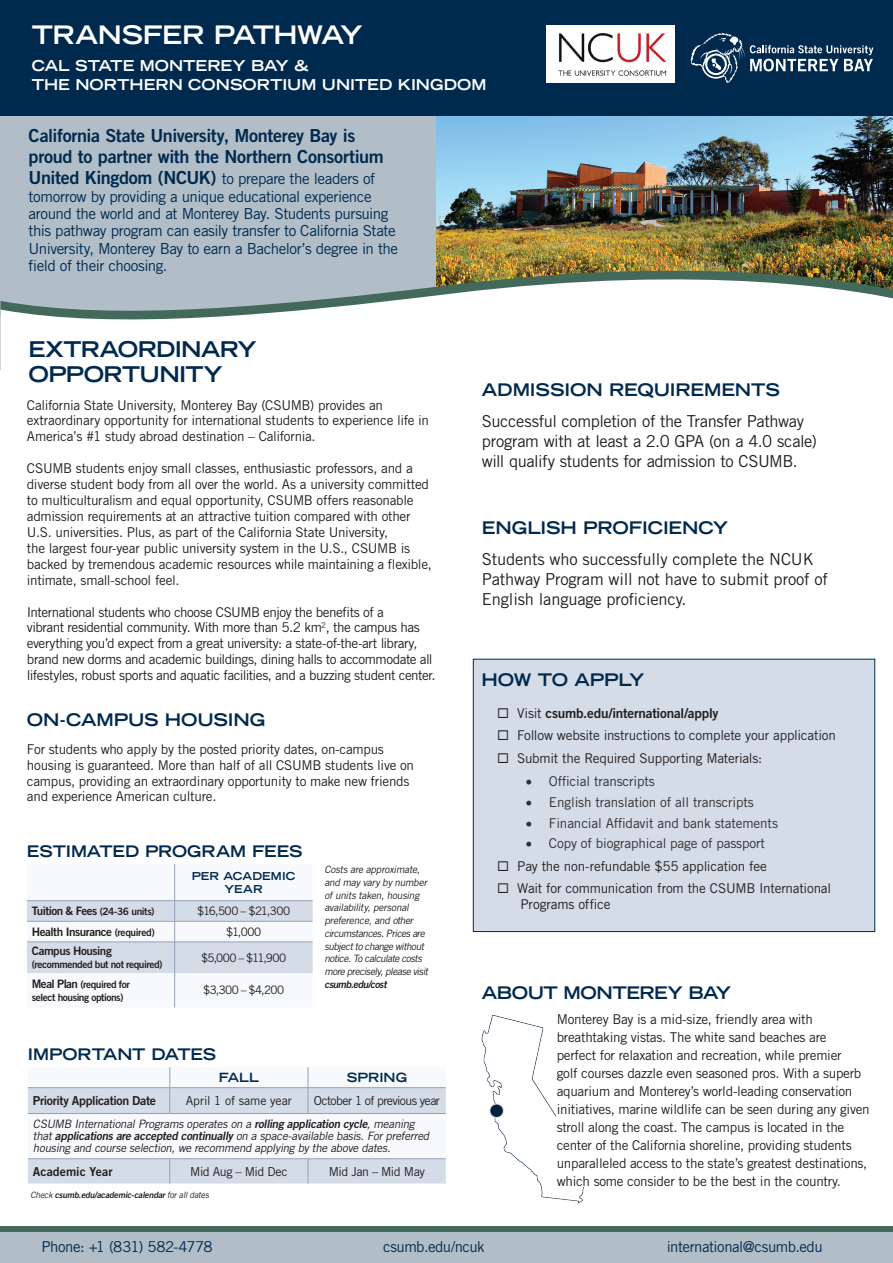
<style>
.page{position:relative;width:893px;height:1263px;background:#fff}
.page>*{position:absolute;margin:0;border:0;box-sizing:border-box;transform-origin:0 0}
.t1{font:700 expanded 25.5px "Trade Gothic LT Std";letter-spacing:-.015em;color:#fff}
.t2{font:700 expanded 21.75px/24.6px "Trade Gothic LT Std";letter-spacing:-.03em;color:#00294e}
.t3{font:18px/21px "Trade Gothic LT Std Bd 2";letter-spacing:-.02em;color:#00294e}
.t4{font:700 expanded 17.4px "Trade Gothic LT Std";letter-spacing:-.01em;color:#00294e}
.t5{font:700 expanded 17.4px "Trade Gothic LT Std";letter-spacing:-.03em;color:#00294e}
.t6{font:16.5px/19.8px "Trade Gothic LT Std";letter-spacing:-.01em;color:#231f20}
.t7{font:700 expanded 15.9px "Trade Gothic LT Std";color:#00294e}
.t8{font:15.15px/17.4px "Trade Gothic LT Std";letter-spacing:-.03em;color:#00294e}
.t9{font:15px "Trade Gothic LT Std";letter-spacing:-.035em;color:#00294e}
.t10{font:700 expanded 15px/19.5px "Trade Gothic LT Std";color:#fff}
.t11{font:13.5px/15.9px "Trade Gothic LT Std";letter-spacing:-.02em;color:#231f20}
.t12{font:13.5px/15.9px "Trade Gothic LT Std";letter-spacing:-.04em;color:#231f20}
.t13{font:13.5px "Trade Gothic LT Std";letter-spacing:-.01em;color:#312f30}
.t14{font:13.5px "Trade Gothic LT Std Bd 2";letter-spacing:-.015em;color:#231f20}
.t15{font:700 expanded 12.75px "Trade Gothic LT Std";color:#00294e}
.t16{font:12.3px "Trade Gothic LT Std";letter-spacing:-.04em;color:#231f20}
.t17{font:12.3px "Trade Gothic LT Std Bd 2";letter-spacing:-.025em;color:#231f20}
.t18{font:12.3px "Trade Gothic LT Std";letter-spacing:-.005em;color:#231f20}
.t19{font:12.3px "Trade Gothic LT Std Bd 2";color:#231f20}
.t20{font:11.7px "Trade Gothic LT Std Bd 2";letter-spacing:-.04em;color:#231f20}
.t21{font:11.7px "Trade Gothic LT Std";letter-spacing:-.045em;color:#231f20}
.t22{font:italic 11.55px/12px "Trade Gothic LT Std";color:#231f20}
.t23{font:700 expanded 10.95px/13.2px "Trade Gothic LT Std";letter-spacing:.01em;color:#00294e;text-align:center}
.t24{font:italic 10.2px/12.8px "Trade Gothic LT Std";color:#231f20}
.t25{font:10.2px/13px "Trade Gothic LT Std Bd 2";letter-spacing:-.04em;color:#231f20}
.t26{font:italic 10.2px "Trade Gothic LT Std Bd 2";color:#231f20}
.t27{font:italic 8.7px "Trade Gothic LT Std Bd 2";color:#231f20}
.s1{font-family:"Trade Gothic LT Std Bd 2";font-size:18px}
.s2{font-size:10.2px}
.s3{font-size:11.7px}
.s4{font-family:"Trade Gothic LT Std Bd 2"}
.s5{font-family:"Trade Gothic LT Std"}
.s6{color:#312f30}
</style>
<div class="page">
<div style="left:0;top:73px;width:893px;height:244px;background:#b1bec8"></div>
<img style="left:436px;top:115px;width:457px;height:139px">
<img style="left:436px;top:254px;width:457px;height:9px">
<svg style="left:1px;top:263px;width:892px;height:57px"></svg>
<div style="left:0;top:0;width:893px;height:115px;background:#00294e"></div>
<div style="left:473px;top:659px;width:402px;height:273px;background:#d4dce8;border:1px solid #00294e"></div>
<img style="left:547px;top:25px;width:128px;height:57px">
<svg style="left:28px;top:1067px;width:418px;height:116px"></svg>
<svg style="left:27px;top:864px;width:286px;height:143px"></svg>
<hr style="left:27px;top:942px;width:148px;height:1px;background:#94a2b9">
<hr style="left:175px;top:942px;width:138px;height:1px;background:#94a2b9">
<hr style="left:174px;top:942px;width:1px;height:31px;background:#94a2b9">
<hr style="left:174px;top:973px;width:1px;height:34px;background:#94a2b9">
<img style="left:482px;top:1015px;width:102px;height:188px">
<div style="left:557px;top:1015px;width:314px;height:171px;background:#fff"></div>
<div style="left:0;top:1226px;width:893px;height:37px;background:#43695b"></div>
<div style="left:0;top:1232px;width:893px;height:31px;background:#b1bec8"></div>
<svg style="left:691px;top:33px;width:182px;height:49px"></svg>
<h1 class="t1" style="left:32px;top:18px;width:333px">TRANSFER PATHWAY</h1>
<p class="t10" style="left:32px;top:55px;width:456px">CAL STATE MONTEREY BAY &amp;<br>THE NORTHERN CONSORTIUM UNITED KINGDOM</p>
<h3 class="t3" style="left:29px;top:125px;width:357px">California State University, Monterey Bay is proud to partner with the Northern Consortium</h3>
<p class="t8" style="left:29px;top:170px;width:371px"><span class="s1">United Kingdom (NCUK)</span> to prepare the leaders of tomorrow by providing a unique educational experience around the world and at Monterey Bay. Students pursuing this pathway program can easily transfer to California State University, Monterey Bay to earn a Bachelor’s degree in the field of their choosing.</p>
<h2 class="t2" style="left:29px;top:336px;width:230px">EXTRAORDINARY<br>OPPORTUNITY</h2>
<p class="t11" style="left:27px;top:397px;width:404px">California State University, Monterey Bay (CSUMB) provides an extraordinary opportunity for international students to experience life in<br>America’s #1 study abroad destination – California.</p>
<p class="t11" style="left:27px;top:460px;width:407px">CSUMB students enjoy small classes, enthusiastic professors, and a diverse student body from all over the world. As a university committed to multiculturalism and equal opportunity, CSUMB offers reasonable admission requirements at an attractive tuition compared with other U.S. universities. Plus, as part of the California State University,<br>the largest four-year public university system in the U.S., CSUMB is backed by tremendous academic resources while maintaining a flexible, intimate, small-school feel.</p>
<p class="t12" style="left:27px;top:604px;width:410px">International students who choose CSUMB enjoy the benefits of a<br>vibrant residential community. With more than 5.2 km<sup>2</sup>, the campus has everything you’d expect from a great university: a state-of-the-art library, brand new dorms and academic buildings, dining halls to accommodate all lifestyles, robust sports and aquatic facilities, and a buzzing student center.</p>
<p class="t4" style="left:27px;top:709px;width:240px">ON-CAMPUS HOUSING</p>
<p class="t11" style="left:27px;top:741px;width:389px">For students who apply by the posted priority dates, on-campus housing is guaranteed. More than half of all CSUMB students live on campus, providing an extraordinary opportunity to make new friends and experience American culture.</p>
<p class="t7" style="left:27px;top:841px;width:277px">ESTIMATED PROGRAM FEES</p>
<p class="t23" style="left:192px;top:869px;width:105px">PER ACADEMIC<br>YEAR</p>
<p class="t20" style="left:32px;top:904px;width:124px">Tuition &amp; Fees <span class="s2">(24-36 units)</span></p>
<p class="t21" style="left:197px;top:904px;width:95px">$16,500 – $21,300</p>
<p class="t20" style="left:32px;top:924px;width:124px">Health Insurance <span class="s2">(required)</span></p>
<p class="t21" style="left:226px;top:924px;width:37px">$1,000</p>
<p class="t20" style="left:32px;top:944px;width:82px">Campus Housing</p>
<p class="t25" style="left:32px;top:958px;width:132px">(recommended but not required)</p>
<p class="t21" style="left:201px;top:950px;width:87px">$5,000 – $11,900</p>
<p class="t25" style="left:32px;top:978px;width:100px"><span class="s3">Meal Plan</span> (required for select housing options)</p>
<p class="t21" style="left:203px;top:983px;width:83px">$3,300 – $4,200</p>
<p class="t7" style="left:28px;top:1044px;width:190px">IMPORTANT DATES</p>
<p class="t24" style="left:324px;top:863px;width:107px">Costsare approximate, and mayvarybynumber ofunitstaken,housing availability,personal preference,and other circumstances.Pricesare subjecttochangewithout notice.Tocalculatecosts moreprecisely,pleasevisit</p>
<p class="t26" style="left:324px;top:978px;width:66px">csumb.edu/cost</p>
<p class="t15" style="left:219px;top:1069px;width:42px">FALL</p>
<p class="t15" style="left:347px;top:1069px;width:62px">SPRING</p>
<p class="t17" style="left:33px;top:1093px;width:124px">Priority Application Date</p>
<p class="t18" style="left:186px;top:1093px;width:108px">April 1 of same year</p>
<p class="t16" style="left:314px;top:1093px;width:128px">October 1 of previous year</p>
<p class="t22" style="left:33px;top:1118px;width:400px">CSUMB InternationalProgramsoperateson a <span class="s4">rolling application cycle</span>,meaning that<span class="s4">applicationsare accepted continually</span>on a space-available basis.Forpreferred housing and course selection,we recommend applying bythe above dates.</p>
<p class="t19" style="left:33px;top:1163px;width:81px">Academic Year</p>
<p class="t16" style="left:190px;top:1164px;width:99px">Mid Aug – Mid Dec</p>
<p class="t16" style="left:329px;top:1164px;width:98px">Mid Jan – Mid May</p>
<p class="t27" style="left:30px;top:1189px;width:182px"><span class="s5">Check</span> csumb.edu/academic-calendar<span class="s5">foralldates</span></p>
<p class="t4" style="left:482px;top:378px;width:300px">ADMISSION REQUIREMENTS</p>
<p class="t6" style="left:482px;top:411px;width:337px">Successful completion of the Transfer Pathway program with at least a 2.0 GPA (on a 4.0 scale) will qualify students for admission to CSUMB.</p>
<p class="t4" style="left:482px;top:516px;width:248px">ENGLISH PROFICIENCY</p>
<p class="t6" style="left:482px;top:549px;width:347px">Students who successfully complete the NCUK<br>Pathway Program will not have to submit proof of<br>English language proficiency.</p>
<p class="t4" style="left:481px;top:668px;width:165px">HOW TO APPLY</p>
<p class="t14" style="left:517px;top:705px;width:203px"><span class="s5">Visit</span> csumb.edu/international/apply</p>
<p class="t11" style="left:517px;top:724px;width:320px;line-height:22.4px">Follow website instructions to complete your application<br>Submit the Required Supporting Materials:</p>
<p class="t13" style="left:526px;top:773px;width:131px">• Official transcripts</p>
<p class="t13" style="left:526px;top:794px;width:230px">• English translation of all transcripts</p>
<p class="t13" style="left:526px;top:814px;width:254px">• Financial Affidavit and bank statements</p>
<p class="t11" style="left:517px;top:832px;width:315px;line-height:22.4px;text-indent:9px"><span class="s6">• Copy of biographical page of passport<br></span>Pay the non-refundable $55 application fee<br>Wait for communication from the CSUMB International</p>
<p class="t11" style="left:520px;top:896px;width:91px">Programs office</p>
<p class="t5" style="left:482px;top:981px;width:251px">ABOUT MONTEREY BAY</p>
<p class="t11" style="left:557px;top:1010px;width:314px;line-height:18px">Monterey Bay is a mid-size, friendly area with breathtaking vistas. The white sand beaches are<br>perfect for relaxation and recreation, while premier<br>golf courses dazzle even seasoned pros. With a superb aquarium and Monterey’s world-leading conservation initiatives, marine wildlife can be seen during any given stroll along the coast. The campus is located in the center of the California shoreline, providing students unparalleled access to the state’s greatest destinations, which some consider to be the best in the country.</p>
<p class="t9" style="left:41px;top:1238px;width:173px">Phone: +1 (831) 582-4778</p>
<p class="t9" style="left:383px;top:1238px;width:103px">csumb.edu/ncuk</p>
<p class="t9" style="left:667px;top:1238px;width:157px">international@csumb.edu</p>
</div>
